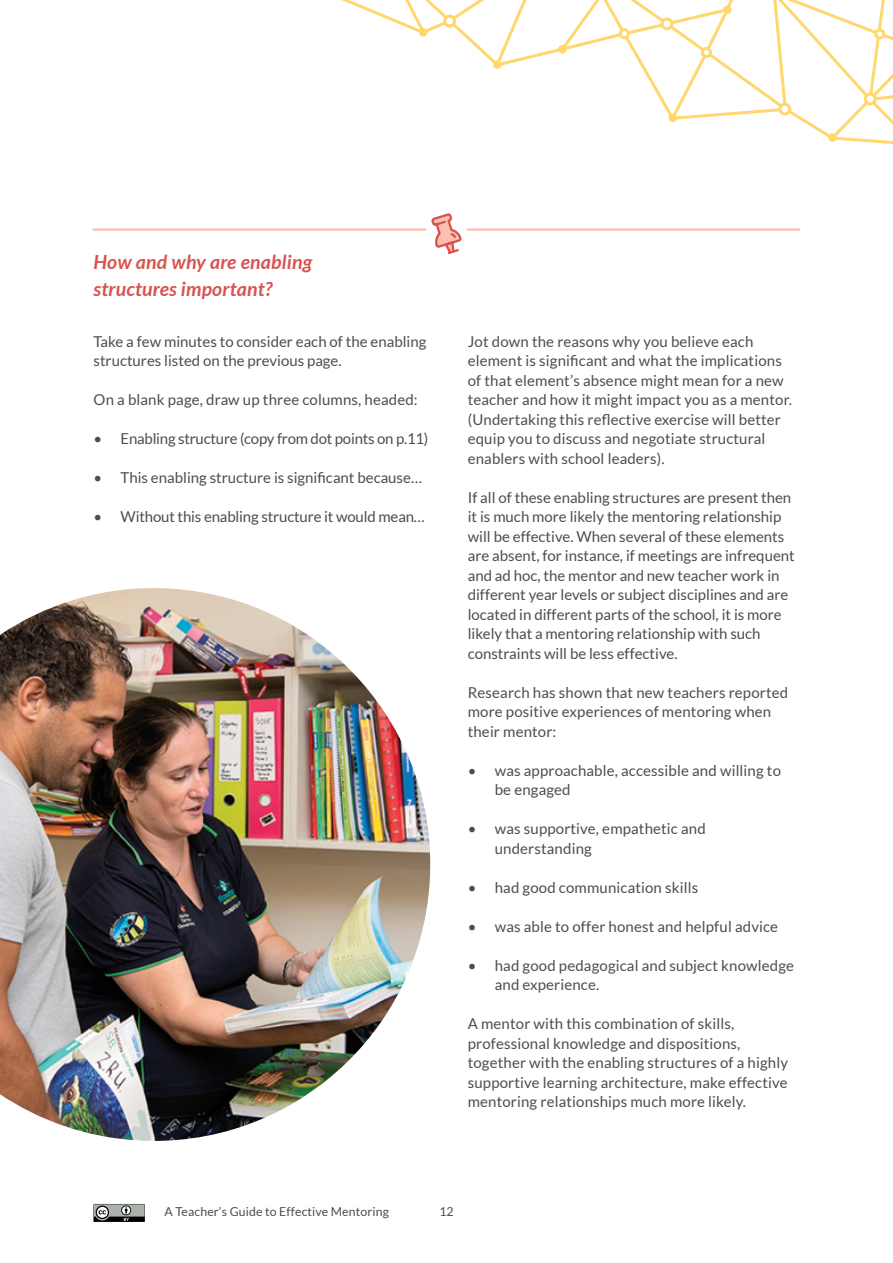
<style>
.page{position:relative;width:893px;height:1263px;background:#fff}
.page>*{position:absolute;margin:0;border:0;box-sizing:border-box;transform-origin:0 0}
.Heading_2{font:italic 700 19.5px/27px "Lato";letter-spacing:.01em;color:#d9534f}
.Body{font:15px/19.5px "Lato";letter-spacing:.01em;color:#4d4d4f}
.Body-2{font:15px "Lato";letter-spacing:-.015em;color:#4d4d4f}
.Body-3{font:15px "Lato";letter-spacing:-.01em;color:#4d4d4f}
.t1{font:12.3px "Lato";letter-spacing:.01em;color:#4d4d4f}
</style>
<div class="page">
<svg style="left:94px;top:1204px;width:51px;height:18px"></svg>
<img style="left:0;top:588px;width:431px;height:553px">
<hr style="left:468px;top:228px;width:331px;height:3px;background:#fbc0af">
<hr style="left:94px;top:228px;width:331px;height:3px;background:#fbc0af">
<svg style="left:431px;top:213px;width:31px;height:41px"></svg>
<svg style="left:342px;top:0;width:551px;height:144px"></svg>
<p class="Heading_2" style="left:94px;top:248px;width:220px">How and why are enabling structures important?</p>
<p class="Body" style="left:94px;top:331px;width:334px">Take a few minutes to consider each of the enabling structures listed on the previous page.</p>
<p class="Body" style="left:94px;top:390px;width:326px">On a blank page, draw up three columns, headed:</p>
<p class="Body-2" style="left:94px;top:430px;width:336px">• Enabling structure (copy from dot points on p.11)</p>
<p class="Body" style="left:94px;top:468px;width:330px">• This enabling structure is significant because…</p>
<p class="Body-3" style="left:94px;top:508px;width:333px">• Without this enabling structure it would mean…</p>
<p class="Body" style="left:468px;top:331px;width:326px">Jot down the reasons why you believe each element is significant and what the implications of that element’s absence might mean for a new teacher and how it might impact you as a mentor. (Undertaking this reflective exercise will better equip you to discuss and negotiate structural enablers with school leaders).</p>
<p class="Body" style="left:468px;top:487px;width:329px">If all of these enabling structures are present then it is much more likely the mentoring relationship will be effective. When several of these elements are absent, for instance, if meetings are infrequent and ad hoc, the mentor and new teacher work in different year levels or subject disciplines and are located in different parts of the school, it is more likely that a mentoring relationship with such constraints will be less effective.</p>
<p class="Body" style="left:468px;top:682px;width:322px">Research has shown that new teachers reported more positive experiences of mentoring when their mentor:</p>
<p class="Body" style="left:495px;top:760px;width:288px;text-indent:-27px">• was approachable, accessible and willing to be engaged</p>
<p class="Body" style="left:495px;top:819px;width:213px;text-indent:-27px">• was supportive, empathetic and understanding</p>
<p class="Body" style="left:468px;top:877px;width:232px">• had good communication skills</p>
<p class="Body" style="left:468px;top:916px;width:312px">• was able to offer honest and helpful advice</p>
<p class="Body" style="left:495px;top:955px;width:301px;text-indent:-27px">• had good pedagogical and subject knowledge and experience.</p>
<p class="Body" style="left:468px;top:1014px;width:322px">A mentor with this combination of skills, professional knowledge and dispositions, together with the enabling structures of a highly supportive learning architecture, make effective mentoring relationships much more likely.</p>
<p class="t1" style="left:164px;top:1205px;width:226px">A Teacher’s Guide to Effective Mentoring</p>
<p class="t1" style="left:439px;top:1205px;width:16px">12</p>
</div>
